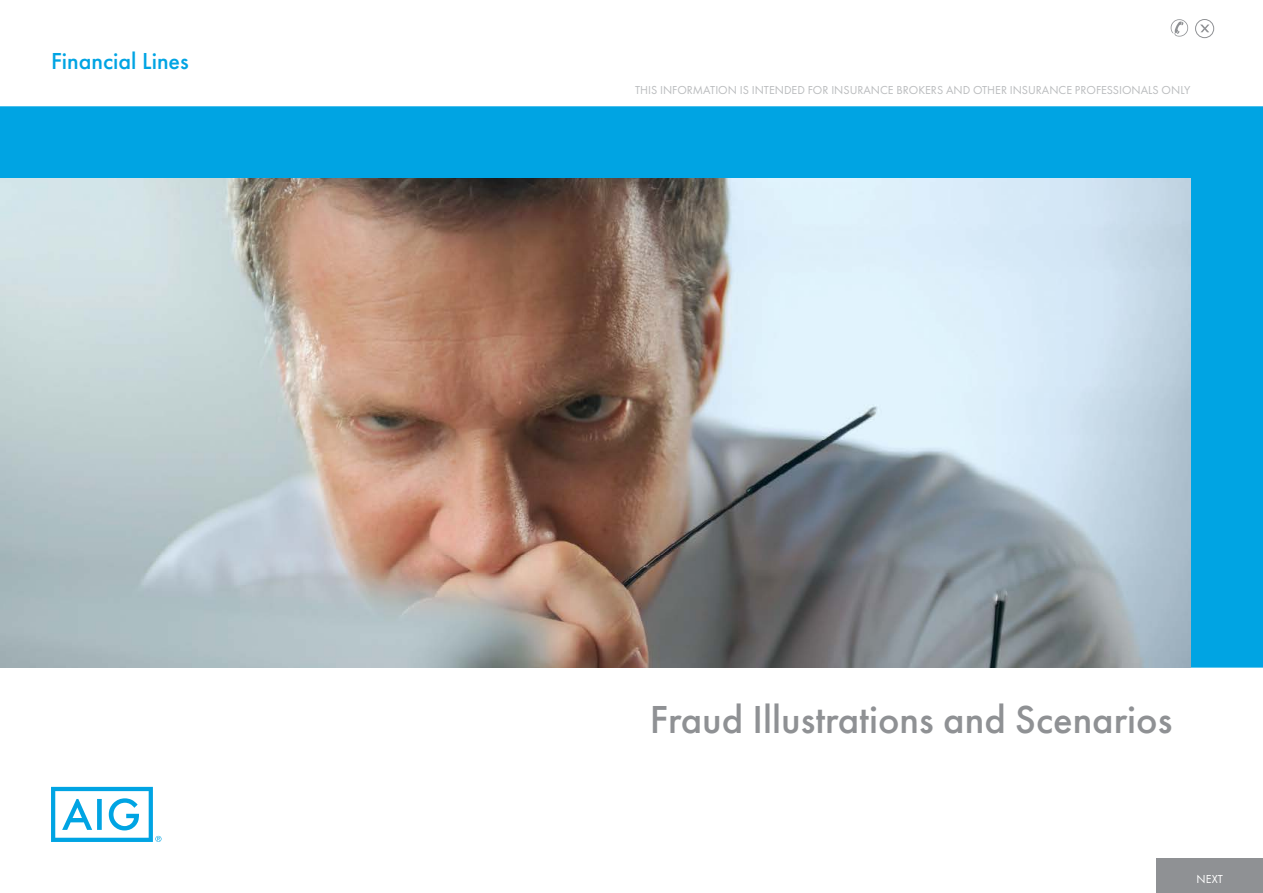
<style>
.page{position:relative;width:1263px;height:893px;background:#fff}
.page>*{position:absolute;margin:0;border:0;box-sizing:border-box;transform-origin:0 0}
.t1{font:500 40.5px "Futura PT";color:#8f9194}
.t2{font:500 24px "Futura PT";color:#00a4e3}
.t3{font:12px "Futura PT";color:#babcbe}
.t4{font:12px "Futura PT";color:#fff}
</style>
<div class="page">
<svg style="left:1171px;top:19px;width:17px;height:18px"></svg>
<div style="left:1195px;top:19px;width:19px;height:19px;border:1px solid #8f9194;border-radius:50%"></div>
<svg style="left:1200px;top:25px;width:9px;height:7px"></svg>
<div style="left:1157px;top:859px;width:106px;height:34px;background:#8f9194"></div>
<div style="left:0;top:106px;width:1263px;height:562px;background:#00a4e3"></div>
<img style="left:0;top:179px;width:1191px;height:489px">
<svg style="left:51px;top:787px;width:110px;height:55px"></svg>
<h2 class="t2" style="left:51px;top:47px;width:139px">Financial Lines</h2>
<p class="t3" style="left:635px;top:83px;width:557px">THIS INFORMATION IS INTENDED FOR INSURANCE BROKERS AND OTHER INSURANCE PROFESSIONALS ONLY</p>
<h1 class="t1" style="left:650px;top:695px;width:524px">Fraud Illustrations and Scenarios</h1>
<p class="t4" style="left:1196px;top:872px;width:28px">NEXT</p>
</div>
